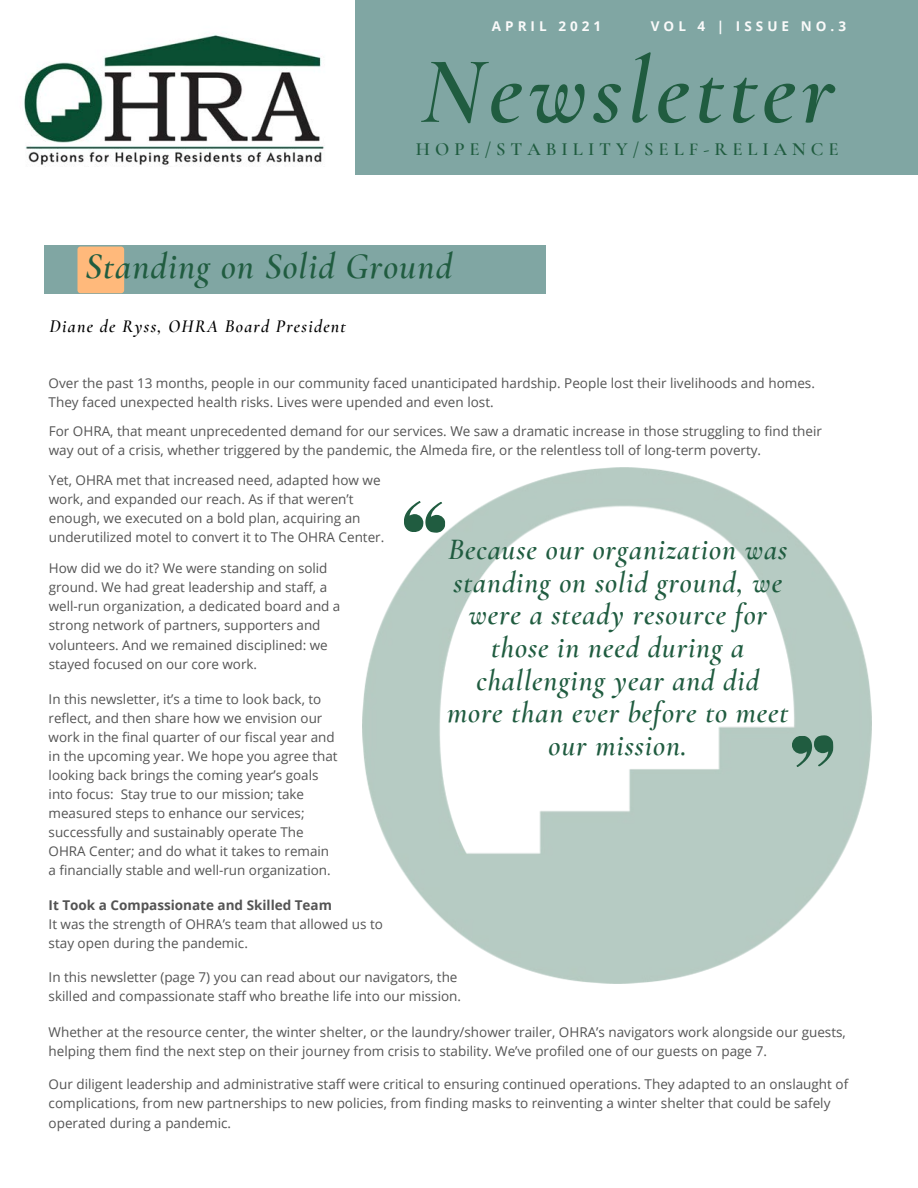
<style>
.page{position:relative;width:918px;height:1188px;background:#fff}
.page>*{position:absolute;margin:0;border:0;box-sizing:border-box;transform-origin:0 0}
.t1{font:italic 600 96px "Cormorant Garamond";letter-spacing:.05em;color:#205c40}
.t2{font:italic 600 36.3px "Cormorant Garamond";letter-spacing:.03em;color:#205c40}
.t3{font:italic 600 29.7px/32.7px "Cormorant Garamond";letter-spacing:.03em;color:#205c40;text-align:center}
.t4{font:600 18.6px "Cormorant Garamond";letter-spacing:.27em;color:#205c40}
.t5{font:italic 600 18px "Cormorant Garamond";letter-spacing:.07em;color:#000}
.t6{font:13.5px/19px "Open Sans";color:#545454}
.t7{font:700 13.5px "Open Sans";color:#545454}
.t8{font:700 13.5px "Open Sans";letter-spacing:.3em;color:#fafafa}
</style>
<div class="page">
<div style="left:44px;top:245px;width:502px;height:48px;background:#80a6a3"></div>
<div style="left:77px;top:247px;width:47px;height:46px;background:#ffb97b;border-radius:3px"></div>
<img style="left:362px;top:468px;width:510px;height:515px">
<svg style="left:404px;top:500px;width:42px;height:33px"></svg>
<svg style="left:792px;top:735px;width:42px;height:32px"></svg>
<img style="left:24px;top:34px;width:301px;height:133px">
<div style="left:356px;top:0;width:562px;height:174px;background:#80a6a3"></div>
<p class="t8" style="left:492px;top:17px;width:111px">APRIL 2021</p>
<p class="t8" style="left:651px;top:17px;width:197px">VOL 4 | ISSUE NO.3</p>
<p class="t1" style="left:421px;top:33px;width:415px">Newsletter</p>
<p class="t4" style="left:416px;top:137px;width:424px">HOPE/STABILITY/SELF-RELIANCE</p>
<p class="t2" style="left:85px;top:244px;width:368px">Standing on Solid Ground</p>
<p class="t5" style="left:50px;top:316px;width:298px">Diane de Ryss, OHRA Board President</p>
<p class="t6" style="left:49px;top:373px;width:768px">Over the past 13 months, people in our community faced unanticipated hardship. People lost their livelihoods and homes.<br>They faced unexpected health risks. Lives were upended and even lost.</p>
<p class="t6" style="left:49px;top:421px;width:775px">For OHRA, that meant unprecedented demand for our services. We saw a dramatic increase in those struggling to find their way out of a crisis, whether triggered by the pandemic, the Almeda fire, or the relentless toll of long-term poverty.</p>
<p class="t6" style="left:49px;top:470px;width:337px">Yet, OHRA met that increased need, adapted how we work, and expanded our reach. As if that weren’t enough, we executed on a bold plan, acquiring an underutilized motel to convert it to The OHRA Center.</p>
<p class="t3" style="left:447px;top:533px;width:343px">Because our organization was standing on solid ground, we were a steady resource for those in need during a challenging year and did more than ever before to meet our mission.</p>
<p class="t6" style="left:49px;top:559px;width:293px">How did we do it? We were standing on solid ground. We had great leadership and staff, a well-run organization, a dedicated board and a strong network of partners, supporters and volunteers. And we remained disciplined: we stayed focused on our core work.</p>
<p class="t6" style="left:49px;top:689px;width:291px">In this newsletter, it’s a time to look back, to reflect, and then share how we envision our work in the final quarter of our fiscal year and in the upcoming year. We hope you agree that looking back brings the coming year’s goals into focus: Stay true to our mission; take measured steps to enhance our services; successfully and sustainably operate The OHRA Center; and do what it takes to remain a financially stable and well-run organization.</p>
<p class="t7" style="left:49px;top:895px;width:285px">It Took a Compassionate and Skilled Team</p>
<p class="t6" style="left:49px;top:914px;width:336px">It was the strength of OHRA’s team that allowed us to stay open during the pandemic.</p>
<p class="t6" style="left:49px;top:967px;width:414px">In this newsletter (page 7) you can read about our navigators, the skilled and compassionate staff who breathe life into our mission.</p>
<p class="t6" style="left:49px;top:1022px;width:799px">Whether at the resource center, the winter shelter, or the laundry/shower trailer, OHRA’s navigators work alongside our guests, helping them find the next step on their journey from crisis to stability. We’ve profiled one of our guests on page 7.</p>
<p class="t6" style="left:49px;top:1075px;width:801px">Our diligent leadership and administrative staff were critical to ensuring continued operations. They adapted to an onslaught of complications, from new partnerships to new policies, from finding masks to reinventing a winter shelter that could be safely operated during a pandemic.</p>
</div>
